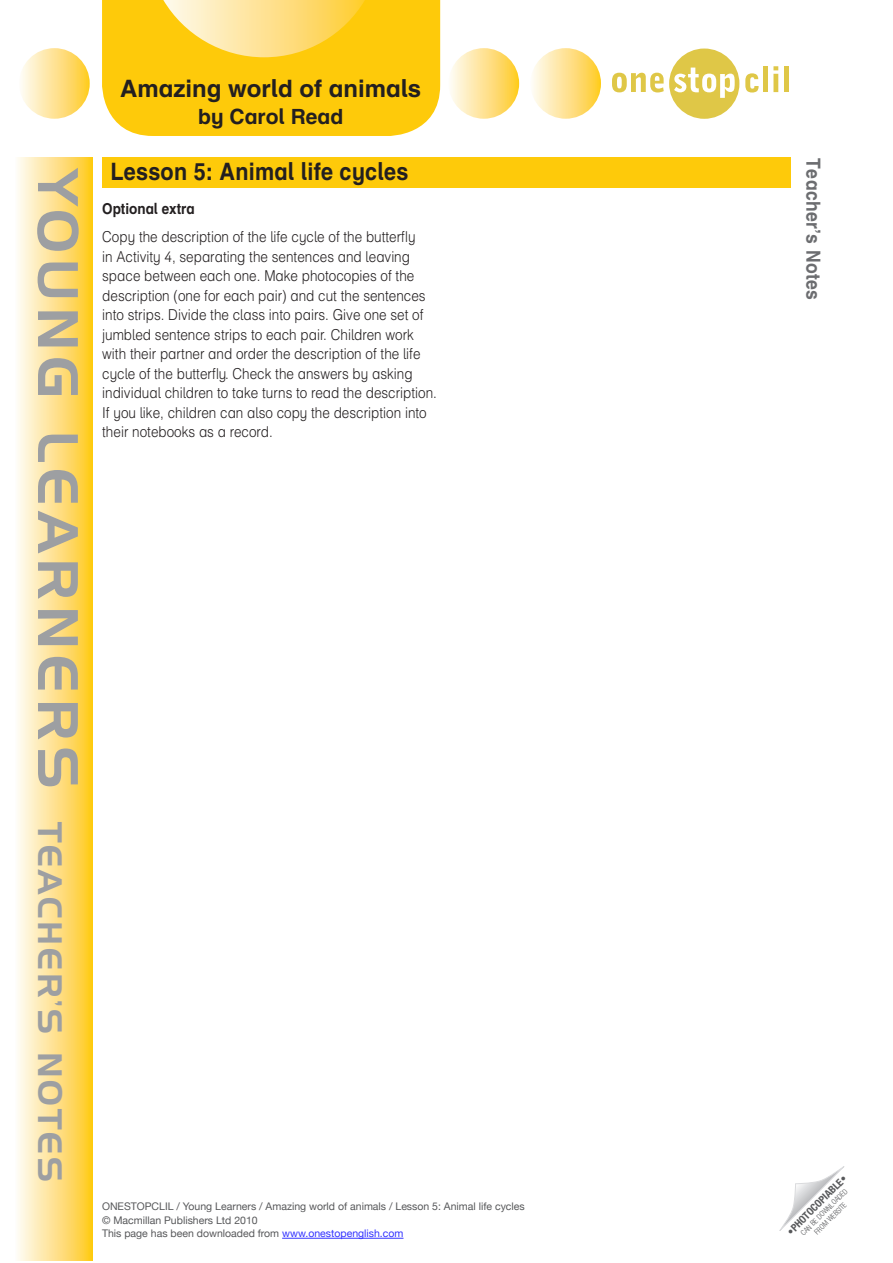
<style>
.page{position:relative;width:893px;height:1263px;background:#fff}
.page>*{position:absolute;margin:0;border:0;box-sizing:border-box;transform-origin:0 0}
.t1{font:33px "Handel Gothic BT";letter-spacing:.08em;color:#9d9fa2}
.H1Head{font:700 24px "Helvetica Infant";letter-spacing:.01em;color:#231f20;scale:.9 1}
.H1Head-2{font:700 24px "Helvetica Infant";letter-spacing:.01em;color:#231f20}
.t2{font:700 21px "Helvetica Infant";color:#231f20}
.t3{font:700 19.5px "Helvetica Infant";letter-spacing:.02em;color:#6c6d70;scale:.9 1}
.BodyText{font:300 15px/19.5px "Helvetica Infant";color:#231f20;scale:.9 1}
.H2Head{font:700 15px "Helvetica Infant";color:#231f20;scale:.9 1}
.t4{font:10.5px "Helvetica Neue";color:#57585a}
.t5{font:700 condensed 10.5px "Helvetica Neue";color:#57585a}
.t6{font:300 condensed 7.5px/9px "Helvetica Neue";color:#57585a;text-align:center}
.s1{font-size:55.5px}
.s2{color:#33f}
.s3{font-weight:400}
</style>
<div class="page">
<svg style="left:18px;top:157px;width:75px;height:1103px;background:#fee290"></svg>
<div style="left:102px;top:0;width:338px;height:136px;background:#feca0a"></div>
<svg style="left:779px;top:1166px;width:65px;height:65px"></svg>
<svg style="left:163px;top:0;width:202px;height:57px;background:#fedb6a"></svg>
<div style="left:449px;top:48px;width:70px;height:71px;background:linear-gradient(to right,#fefbf9,#ffcc2f);border-radius:35px"></div>
<svg style="left:530px;top:48px;width:71px;height:71px;background:#fee395"></svg>
<svg style="left:19px;top:48px;width:71px;height:71px;background:#fee395"></svg>
<svg style="left:612px;top:49px;width:127px;height:70px"></svg>
<svg style="left:745px;top:73px;width:14px;height:20px"></svg>
<div style="left:763px;top:66px;width:5px;height:26px;background:#dfc747"></div>
<svg style="left:773px;top:66px;width:5px;height:26px"></svg>
<div style="left:784px;top:66px;width:5px;height:26px;background:#dfc747"></div>
<hr style="left:282px;top:1238px;width:121px;height:1px;background:#33f">
<div style="left:102px;top:157px;width:689px;height:31px;background:#feca0a"></div>
<p class="H1Head-2" style="left:120px;top:74px;width:303px">Amazing world of animals</p>
<p class="t2" style="left:198px;top:104px;width:147px">by Carol Read</p>
<h1 class="t1" style="left:70px;top:170px;width:1013px;rotate:90deg"><span class="s1">Young Learners</span> teacher’s notes</h1>
<h3 class="t3" style="left:825px;top:158px;width:159px;rotate:90deg">Teacher’s Notes</h3>
<p class="t4" style="left:102px;top:1200px;width:424px">ONESTOPCLIL / Young Learners / Amazing world of animals / Lesson 5: Animal life cycles</p>
<p class="t4" style="left:102px;top:1214px;width:157px">© Macmillan Publishers Ltd 2010</p>
<p class="t4" style="left:102px;top:1227px;width:303px">This page has been downloaded from <span class="s2">www.onestopenglish.com</span></p>
<p class="H1Head" style="left:111px;top:157px;width:332px">Lesson 5: Animal life cycles</p>
<p class="H2Head" style="left:102px;top:200px;width:104px">Optional extra</p>
<p class="BodyText" style="left:102px;top:227px;width:373px">Copy the description of the life cycle of the butterfly<br>in Activity 4, separating the sentences and leaving space between each one. Make photocopies of the description (one for each pair) and cut the sentences into strips. Divide the class into pairs. Give one set of jumbled sentence strips to each pair. Children work with their partner and order the description of the life cycle of the butterfly. Check the answers by asking individual children to take turns to read the description.<br>If you like, children can also copy the description into their notebooks as a record.</p>
<p class="t5" style="left:784px;top:1228px;width:81px;rotate:-45deg"><span class="s3">•</span>PHOTOCOPIABLE<span class="s3">•</span></p>
<p class="t6" style="left:799px;top:1231px;width:64px;rotate:-45deg">CAN BE DOWNLOADED<br>FROM WEBSITE</p>
</div>
